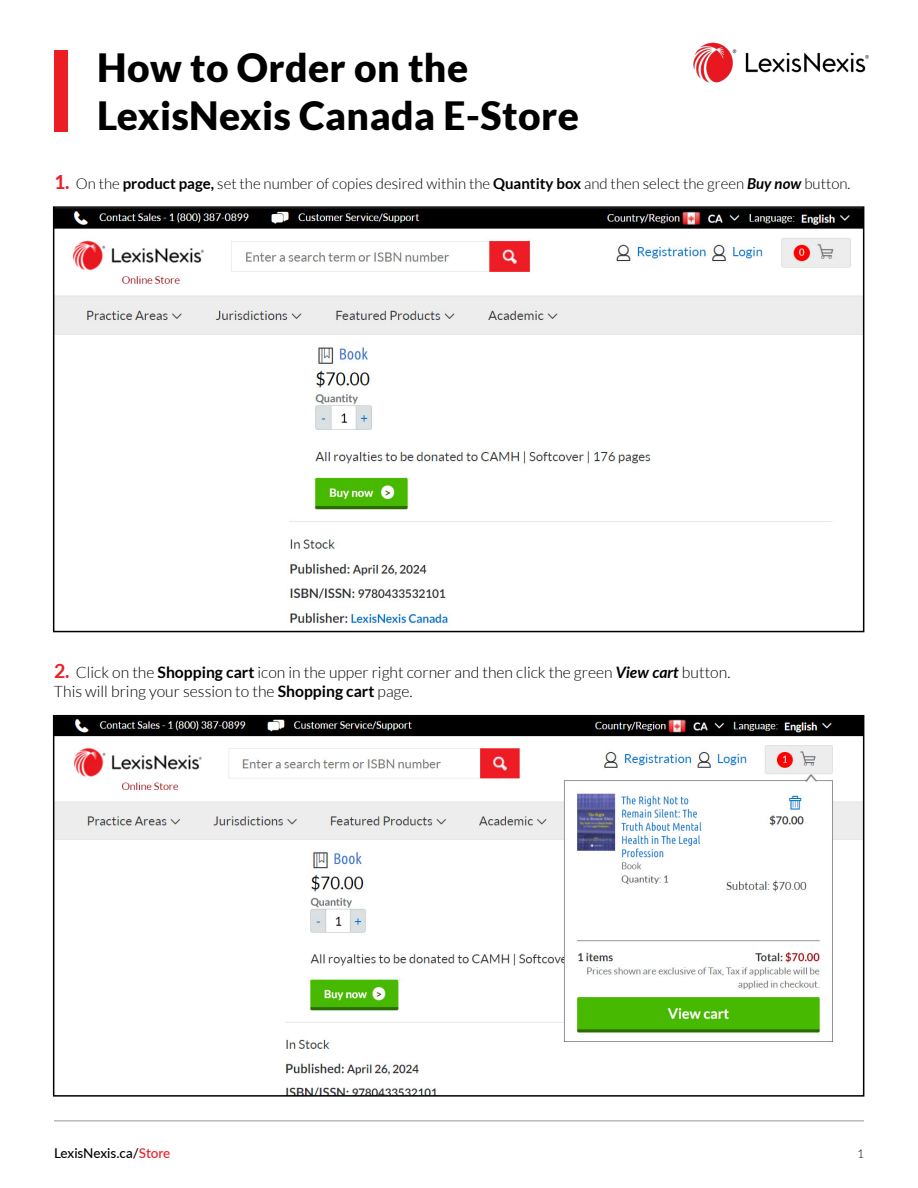
<style>
.page{position:relative;width:918px;height:1188px;background:#fff}
.page>*{position:absolute;margin:0;border:0;box-sizing:border-box;transform-origin:0 0}
.t1{font:900 39px/48px "Lato";letter-spacing:.01em;color:#000}
.t2{font:300 15.75px/18.9px "Lato";color:#000}
.t3{font:300 15px "Lato";color:#000}
.t4{font:500 13.5px "Lato";letter-spacing:-.005em;color:#000}
.t5{font:300 12px "Lato";color:#000}
.s1{font-weight:700;font-size:19.5px;color:#ed1d24}
.s2{font-weight:700}
.s3{font-weight:700;font-style:italic}
.s4{color:#ed1d24}
</style>
<div class="page">
<hr style="left:54px;top:1120px;width:810px;height:1px;background:#939598">
<div style="left:54px;top:50px;width:14px;height:82px;background:#ed1d24"></div>
<img style="left:693px;top:42px;width:176px;height:41px">
<img style="left:56px;top:209px;width:805px;height:415px">
<div style="left:53px;top:206px;width:811px;height:426px;border:2px solid #000"></div>
<img style="left:56px;top:718px;width:805px;height:376px">
<div style="left:53px;top:715px;width:811px;height:382px;border:2px solid #000"></div>
<h1 class="t1" style="left:97px;top:43px;width:483px">How to Order on the<br>LexisNexis Canada E-Store</h1>
<p class="t3" style="left:54px;top:175px;width:798px"><span class="s1">1.</span> On the <span class="s2">product page,</span> set the number of copies desired within the <span class="s2">Quantity box</span> and then select the green <span class="s3">Buy now</span> button.</p>
<p class="t2" style="left:54px;top:663px;width:678px"><span class="s1">2.</span> Click on the <span class="s2">Shopping cart</span> icon in the upper right corner and then click the green <span class="s3">View cart</span> button.<br>This will bring your session to the <span class="s2">Shopping cart</span> page.</p>
<p class="t4" style="left:54px;top:1144px;width:118px">LexisNexis.ca/<span class="s4">Store</span></p>
<p class="t5" style="left:857px;top:1147px;width:8px">1</p>
</div>
